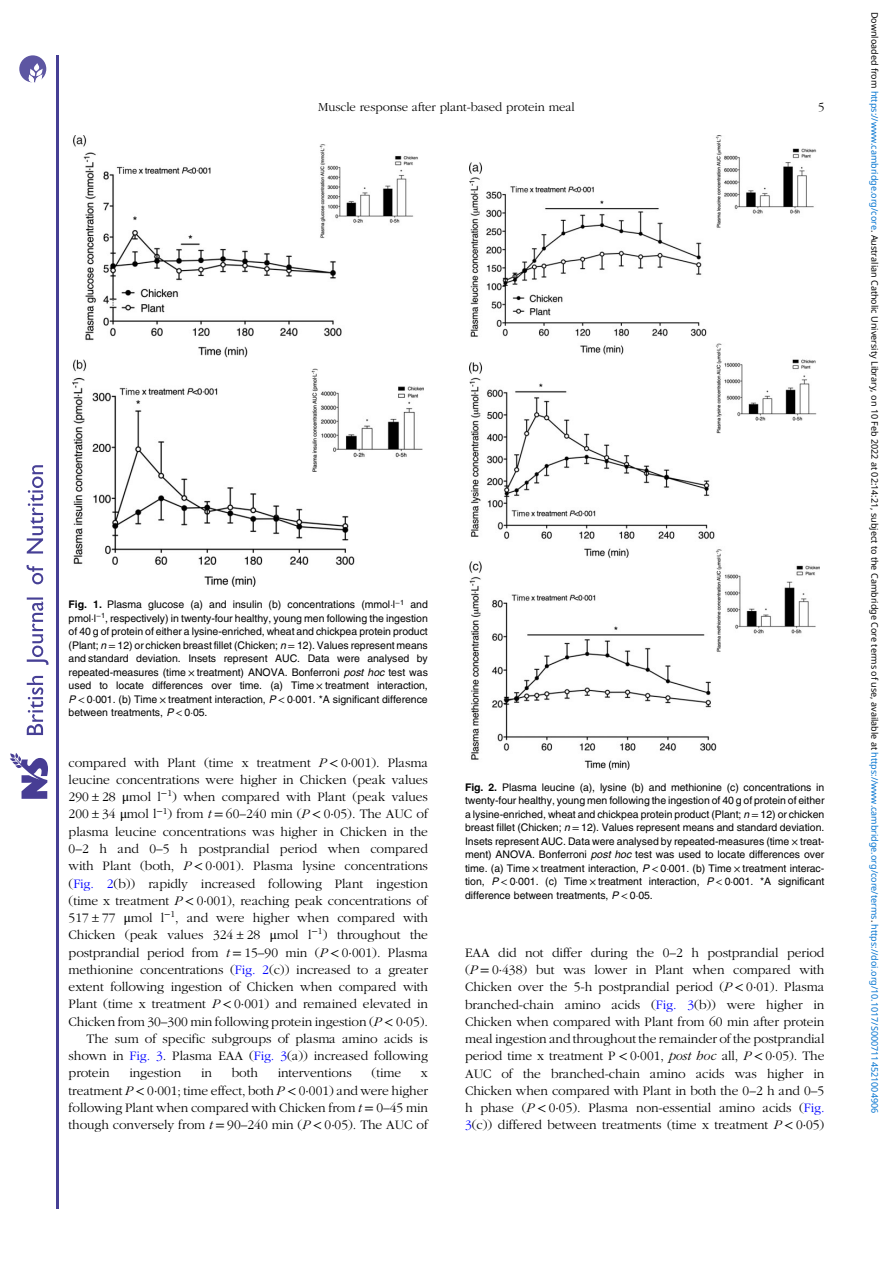
<style>
.page{position:relative;width:893px;height:1263px;background:#fff}
.page>*{position:absolute;margin:0;border:0;box-sizing:border-box;transform-origin:0 0}
.t1{font:13.5px/17.2px "Adv OT777 cf 4 fb";color:#000;text-align:justify}
.t2{font:12.75px "Adv OT777 cf 4 fb";color:#000}
.t3{font:10.5px/13.5px "Adv OT82 c 4 f 4 c 4";color:#000;text-align:justify}
.t4{font:9px "Noto Sans";color:#000}
.s1{font-family:"Adv O Tf 3919 c 9 c.B"}
.s2{font-family:"Adv OT8608 a 8 d 1"}
.s3{font-family:"Adv OT7 a 027 dc 5.I"}
.s4{font-family:"Adv OT4 e 1564 e 8.I"}
.s5{font-family:"Adv OT7 d 6 df 7 ab.I"}
.s6{font-style:inherit}
.s7{color:#00f}
.s8{color:#0172cf}
</style>
<div class="page">
<hr style="left:56px;top:55px;width:2px;height:1153px;background:#463f95">
<svg style="left:10px;top:753px;width:38px;height:46px"></svg>
<svg style="left:26px;top:465px;width:23px;height:270px"></svg>
<svg style="left:19px;top:55px;width:27px;height:27px"></svg>
<img style="left:73px;top:135px;width:351px;height:452px">
<img style="left:470px;top:135px;width:349px;height:634px">
<p class="t2" style="left:318px;top:102px;width:258px">Muscle response after plant-based protein meal</p>
<p class="t2" style="left:818px;top:102px;width:8px">5</p>
<p class="t3" style="left:69px;top:599px;width:361px"><span class="s1">Fig. 1.</span> Plasma glucose (a) and insulin (b) concentrations (mmol<span class="s2">·</span>l<sup>−</sup><sup>1</sup> and pmol<span class="s2">·</span>l<sup>−</sup><sup>1</sup>, respectively) in twenty-four healthy, young men following the ingestion of 40 g of protein of either a lysine-enriched, wheat and chickpea protein product (Plant; <span class="s3">n</span> <span class="s2">=</span> 12) or chicken breast fillet (Chicken; <span class="s3">n</span> <span class="s2">=</span> 12). Values represent means and standard deviation. Insets represent AUC. Data were analysed by repeated-measures (time <span class="s2">×</span> treatment) ANOVA. Bonferroni <span class="s3">post hoc</span> test was used to locate differences over time. (a) Time <span class="s2">×</span> treatment interaction, <span class="s3">P</span> <span class="s2">&lt;</span> 0<span class="s2">·</span>001. (b) Time <span class="s2">×</span> treatment interaction, <span class="s3">P</span> <span class="s2">&lt;</span> 0<span class="s2">·</span>001. *A significant difference between treatments, <span class="s3">P</span> <span class="s2">&lt;</span> 0<span class="s2">·</span>05.</p>
<p class="t1" style="left:69px;top:755px;width:361px">compared with Plant (time x treatment <span class="s4">P</span> <span class="s2">&lt;</span> 0<span class="s2">·</span>001). Plasma</p>
<p class="t1" style="left:69px;top:772px;width:361px">leucine concentrations were higher in Chicken (peak values</p>
<p class="t1" style="left:69px;top:789px;width:361px">290 <span class="s5">±</span> 28 <span class="s2">μ</span>mol l<sup>−</sup><sup>1</sup>) when compared with Plant (peak values</p>
<p class="t1" style="left:69px;top:806px;width:361px">200 <span class="s5">±</span> 34 <span class="s2">μ</span>mol l<sup>−</sup><sup>1</sup>) from <span class="s4">t</span> <span class="s2">=</span> 60<span class="s6">–</span>240 min (<span class="s4">P</span> <span class="s2">&lt;</span> 0<span class="s2">·</span>05). The AUC of</p>
<p class="t1" style="left:69px;top:824px;width:361px">plasma leucine concentrations was higher in Chicken in the</p>
<p class="t1" style="left:69px;top:841px;width:361px">0<span class="s6">–</span>2 h and 0<span class="s6">–</span>5 h postprandial period when compared</p>
<p class="t1" style="left:69px;top:858px;width:361px">with Plant (both, <span class="s4">P</span> <span class="s2">&lt;</span> 0<span class="s2">·</span>001). Plasma lysine concentrations</p>
<p class="t1" style="left:69px;top:876px;width:361px">(<span class="s7">Fig. 2</span>(b)) rapidly increased following Plant ingestion</p>
<p class="t1" style="left:69px;top:893px;width:361px">(time x treatment <span class="s4">P</span> <span class="s2">&lt;</span> 0<span class="s2">·</span>001), reaching peak concentrations of</p>
<p class="t1" style="left:69px;top:910px;width:361px">517 <span class="s5">±</span> 77 <span class="s2">μ</span>mol l<sup>−</sup><sup>1</sup>, and were higher when compared with</p>
<p class="t1" style="left:69px;top:927px;width:361px">Chicken (peak values 324 <span class="s5">±</span> 28 <span class="s2">μ</span>mol l<sup>−</sup><sup>1</sup>) throughout the</p>
<p class="t1" style="left:69px;top:945px;width:361px">postprandial period from <span class="s4">t</span> <span class="s2">=</span> 15<span class="s6">–</span>90 min (<span class="s4">P</span> <span class="s2">&lt;</span> 0<span class="s2">·</span>001). Plasma</p>
<p class="t1" style="left:69px;top:962px;width:361px">methionine concentrations (<span class="s7">Fig. 2</span>(c)) increased to a greater</p>
<p class="t1" style="left:69px;top:979px;width:361px">extent following ingestion of Chicken when compared with</p>
<p class="t1" style="left:69px;top:996px;width:361px">Plant (time x treatment <span class="s4">P</span> <span class="s2">&lt;</span> 0<span class="s2">·</span>001) and remained elevated in</p>
<p class="t1" style="left:69px;top:1014px;width:361px">Chicken from 30<span class="s6">–</span>300 min following protein ingestion (<span class="s4">P</span> <span class="s2">&lt;</span> 0<span class="s2">·</span>05).</p>
<p class="t1" style="left:87px;top:1031px;width:343px">The sum of specific subgroups of plasma amino acids is</p>
<p class="t1" style="left:69px;top:1048px;width:361px">shown in <span class="s7">Fig. 3</span>. Plasma EAA (<span class="s7">Fig. 3</span>(a)) increased following</p>
<p class="t1" style="left:69px;top:1065px;width:42px">protein</p>
<p class="t1" style="left:129px;top:1065px;width:53px">ingestion</p>
<p class="t1" style="left:201px;top:1065px;width:12px">in</p>
<p class="t1" style="left:232px;top:1065px;width:28px">both</p>
<p class="t1" style="left:278px;top:1065px;width:75px">interventions</p>
<p class="t1" style="left:372px;top:1065px;width:31px">(time</p>
<p class="t1" style="left:69px;top:1065px;width:361px;text-indent:352px">x treatment <span class="s4">P</span> <span class="s2">&lt;</span> 0<span class="s2">·</span>001; time effect, both <span class="s4">P</span> <span class="s2">&lt;</span> 0<span class="s2">·</span>001) and were higher following Plant when compared with Chicken from <span class="s4">t</span> <span class="s2">=</span> 0<span class="s6">–</span>45 min though conversely from <span class="s4">t</span> <span class="s2">=</span> 90<span class="s6">–</span>240 min (<span class="s4">P</span> <span class="s2">&lt;</span> 0<span class="s2">·</span>05). The AUC of</p>
<p class="t3" style="left:465px;top:782px;width:361px"><span class="s1">Fig. 2.</span> Plasma leucine (a), lysine (b) and methionine (c) concentrations in twenty-four healthy, young men following the ingestion of 40 g of protein of either a lysine-enriched, wheat and chickpea protein product (Plant; <span class="s3">n</span> <span class="s2">=</span> 12) or chicken breast fillet (Chicken; <span class="s3">n</span> <span class="s2">=</span> 12). Values represent means and standard deviation.<br>Insets represent AUC. Data were analysed by repeated-measures (time <span class="s2">×</span> treat&shy;ment) ANOVA. Bonferroni <span class="s3">post hoc</span> test was used to locate differences over time. (a) Time <span class="s2">×</span> treatment interaction, <span class="s3">P</span> <span class="s2">&lt;</span> 0<span class="s2">·</span>001. (b) Time <span class="s2">×</span> treatment interac&shy;tion, <span class="s3">P</span> <span class="s2">&lt;</span> 0<span class="s2">·</span>001. (c) Time <span class="s2">×</span> treatment interaction, <span class="s3">P</span> <span class="s2">&lt;</span> 0<span class="s2">·</span>001. *A significant difference between treatments, <span class="s3">P</span> <span class="s2">&lt;</span> 0<span class="s2">·</span>05.</p>
<p class="t1" style="left:465px;top:945px;width:361px">EAA did not differ during the 0<span class="s6">–</span>2 h postprandial period (<span class="s4">P</span> <span class="s2">=</span> 0<span class="s2">·</span>438) but was lower in Plant when compared with Chicken over the 5-h postprandial period (<span class="s4">P</span> <span class="s2">&lt;</span> 0<span class="s2">·</span>01). Plasma branched-chain amino acids (<span class="s7">Fig. 3</span>(b)) were higher in Chicken when compared with Plant from 60 min after protein meal ingestion and throughout the remainder of the postprandial period time x treatment P <span class="s2">&lt;</span> 0<span class="s2">·</span>001, <span class="s4">post hoc</span> all, <span class="s4">P</span> <span class="s2">&lt;</span> 0<span class="s2">·</span>05). The AUC of the branched-chain amino acids was higher in Chicken when compared with Plant in both the 0<span class="s6">–</span>2 h and 0<span class="s6">–</span>5 h phase (<span class="s4">P</span> <span class="s2">&lt;</span> 0<span class="s2">·</span>05). Plasma non-essential amino acids (<span class="s7">Fig.<br>3</span>(c)) differed between treatments (time x treatment <span class="s4">P</span> <span class="s2">&lt;</span> 0<span class="s2">·</span>05)</p>
<p class="t4" style="left:881px;top:12px;width:1103px;rotate:90deg">Downloaded from <span class="s8">https://www.cambridge.org/core</span>. Australian Catholic University Library, on 10 Feb 2022 at 02:14:21, subject to the Cambridge Core terms of use, available at <span class="s8">https://www.cambridge.org/core/terms</span>. <span class="s8">https://doi.org/10.1017/S0007114521004906</span></p>
</div>
